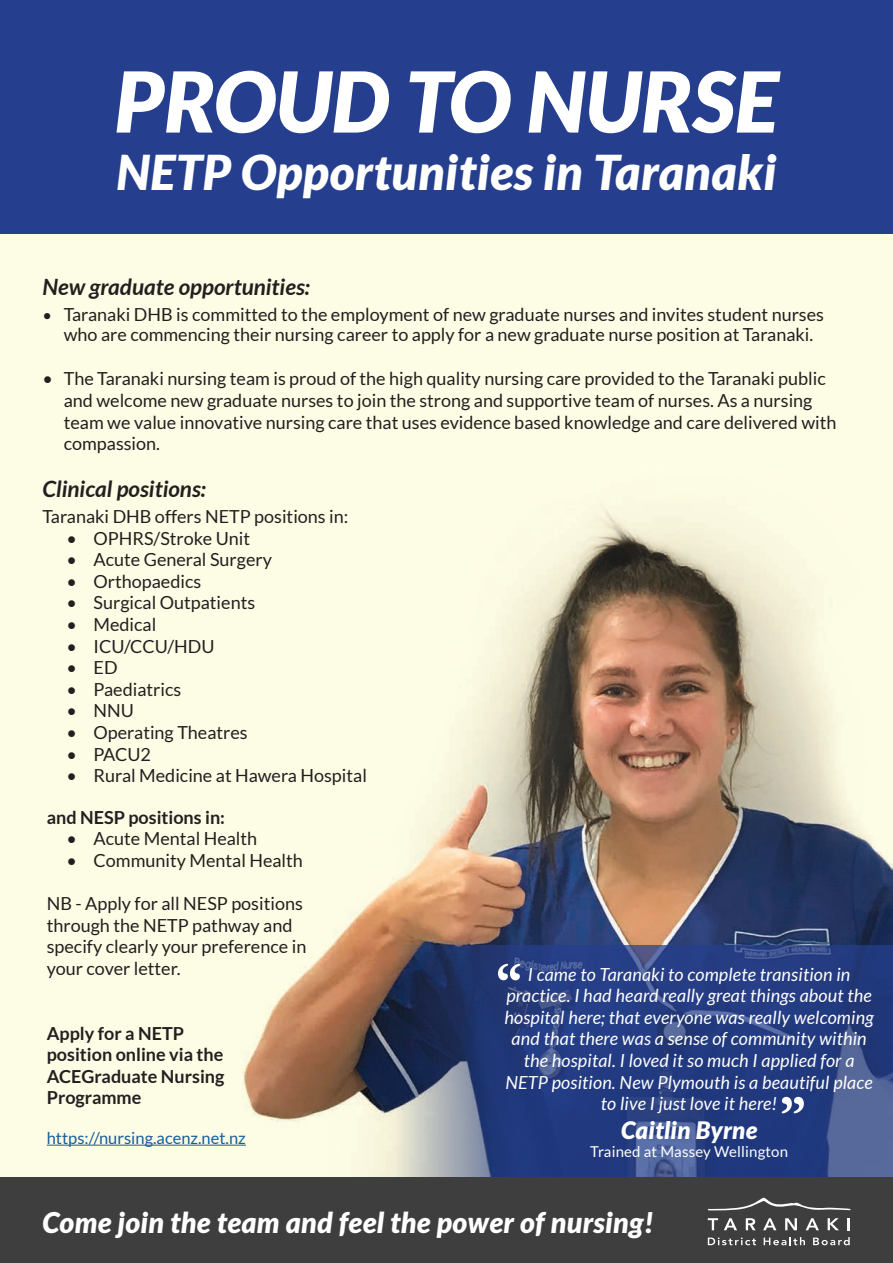
<style>
.page{position:relative;width:893px;height:1263px;background:#fff}
.page>*{position:absolute;margin:0;border:0;box-sizing:border-box;transform-origin:0 0}
.t1{font:italic 900 84px "Lato";color:#fff}
.t2{font:italic 900 48px "Lato";letter-spacing:.01em;color:#fff}
.t3{font:italic 900 28.5px "Lato";letter-spacing:.01em;color:#fff}
.t4{font:italic 900 24px "Lato";letter-spacing:.01em;color:#fff}
.t5{font:italic 700 22.5px "Lato";color:#231f20}
.t6{font:18px/21.6px "Lato";color:#231f20}
.t7{font:italic 18px/21.6px "Lato";letter-spacing:.01em;color:#fff;text-align:center}
.t8{font:700 18px/21.6px "Lato";color:#231f20}
.t9{font:16.5px "Lato";color:#175d9e}
.t10{font:15px "Lato";letter-spacing:.01em;color:#fff}
.s1{font-size:16.5px}
</style>
<div class="page">
<img style="left:0;top:234px;width:893px;height:944px">
<svg style="left:395px;top:945px;width:498px;height:233px;background:#324781"></svg>
<div style="left:0;top:1178px;width:893px;height:85px;background:#3e3e3f"></div>
<hr style="left:47px;top:1145px;width:199px;height:1px;background:#175d9e">
<svg style="left:708px;top:1237px;width:48px;height:8px"></svg>
<svg style="left:764px;top:1237px;width:41px;height:8px"></svg>
<svg style="left:813px;top:1237px;width:37px;height:8px"></svg>
<svg style="left:708px;top:1218px;width:10px;height:12px"></svg>
<svg style="left:724px;top:1218px;width:13px;height:12px"></svg>
<svg style="left:746px;top:1218px;width:10px;height:12px"></svg>
<svg style="left:763px;top:1218px;width:13px;height:12px"></svg>
<svg style="left:785px;top:1218px;width:12px;height:12px"></svg>
<svg style="left:806px;top:1218px;width:13px;height:12px"></svg>
<svg style="left:828px;top:1218px;width:11px;height:12px"></svg>
<svg style="left:847px;top:1218px;width:3px;height:12px"></svg>
<svg style="left:707px;top:1198px;width:144px;height:13px"></svg>
<div style="left:0;top:0;width:893px;height:234px;background:#253f8e"></div>
<svg style="left:782px;top:1097px;width:22px;height:16px"></svg>
<svg style="left:498px;top:964px;width:22px;height:16px"></svg>
<h1 class="t1" style="left:115px;top:53px;width:665px">PROUD TO NURSE</h1>
<h2 class="t2" style="left:116px;top:144px;width:662px">NETP Opportunities in Taranaki</h2>
<p class="t5" style="left:43px;top:274px;width:269px">New graduate opportunities:</p>
<p class="t6" style="left:43px;top:305px;width:783px;line-height:19.5px;text-align:center"><span class="s1">•</span> Taranaki DHB is committed to the employment of new graduate nurses and invites student nurses who are commencing their nursing career to apply for a new graduate nurse position at Taranaki.</p>
<p class="t6" style="left:64px;top:368px;width:774px;text-indent:-21px">• The Taranaki nursing team is proud of the high quality nursing care provided to the Taranaki public and welcome new graduate nurses to join the strong and supportive team of nurses. As a nursing team we value innovative nursing care that uses evidence based knowledge and care delivered with compassion.</p>
<p class="t5" style="left:43px;top:476px;width:165px">Clinical positions:</p>
<p class="t6" style="left:43px;top:505px;width:307px">Taranaki DHB offers NETP positions in:</p>
<p class="t6" style="left:67px;top:527px;width:185px">• OPHRS/Stroke Unit</p>
<p class="t6" style="left:67px;top:549px;width:207px">• Acute General Surgery</p>
<p class="t6" style="left:67px;top:570px;width:136px">• Orthopaedics</p>
<p class="t6" style="left:67px;top:592px;width:190px">• Surgical Outpatients</p>
<p class="t6" style="left:67px;top:613px;width:91px">• Medical</p>
<p class="t6" style="left:67px;top:635px;width:150px">• ICU/CCU/HDU</p>
<p class="t6" style="left:67px;top:657px;width:53px">• ED</p>
<p class="t6" style="left:67px;top:678px;width:116px">• Paediatrics</p>
<p class="t6" style="left:67px;top:700px;width:69px">• NNU</p>
<p class="t6" style="left:67px;top:721px;width:183px">• Operating Theatres</p>
<p class="t6" style="left:67px;top:743px;width:86px">• PACU2</p>
<p class="t6" style="left:67px;top:765px;width:302px">• Rural Medicine at Hawera Hospital</p>
<p class="t8" style="left:47px;top:806px;width:180px">and NESP positions in:</p>
<p class="t6" style="left:67px;top:828px;width:192px">• Acute Mental Health</p>
<p class="t6" style="left:67px;top:849px;width:238px">• Community Mental Health</p>
<p class="t6" style="left:47px;top:892px;width:261px">NB - Apply for all NESP positions through the NETP pathway and specify clearly your preference in your cover letter.</p>
<p class="t7" style="left:504px;top:964px;width:371px">I came to Taranaki to complete transition in practice. I had heard really great things about the hospital here; that everyone was really welcoming and that there was a sense of community within the hospital. I loved it so much I applied for a NETP position. New Plymouth is a beautiful place to live I just love it here!</p>
<h3 class="t4" style="left:621px;top:1116px;width:138px">Caitlin Byrne</h3>
<p class="t10" style="left:590px;top:1143px;width:199px">Trained at Massey Wellington</p>
<p class="t8" style="left:47px;top:1022px;width:179px">Apply for a NETP position online via the<br>ACEGraduate Nursing<br>Programme</p>
<p class="t9" style="left:47px;top:1129px;width:201px">https://nursing.acenz.net.nz</p>
<h3 class="t3" style="left:43px;top:1206px;width:613px">Come join the team and feel the power of nursing!</h3>
</div>
